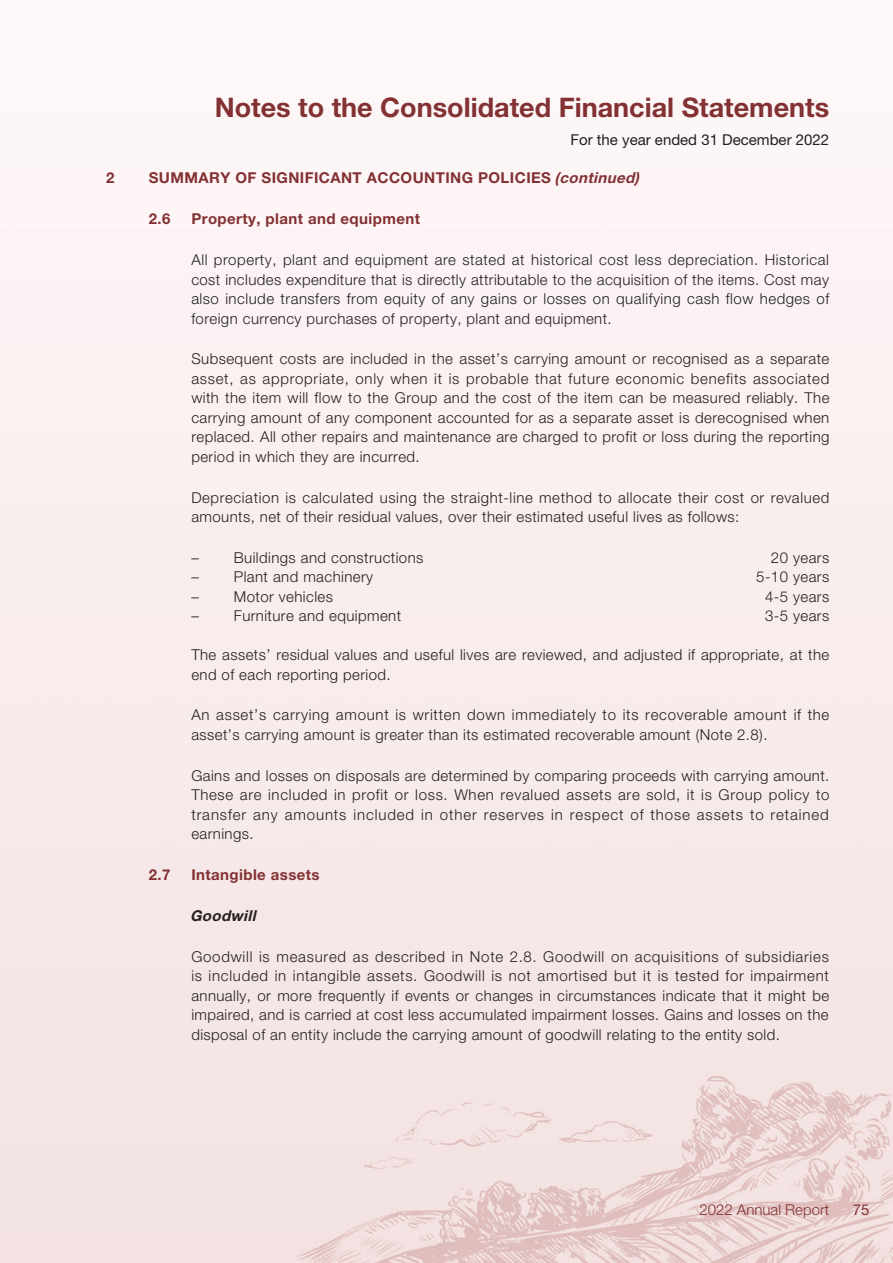
<style>
.page{position:relative;width:893px;height:1263px;background:#fff}
.page>*{position:absolute;margin:0;border:0;box-sizing:border-box;transform-origin:0 0}
.t1{font:700 27px "Helvetica Neue LT Std";color:#833133}
._00_Body_text{font:300 15px/19.5px "Helvetica Neue LT Std";letter-spacing:.03em;color:#231f20;text-align:justify}
._00_Body_text-2{font:300 15px/19.5px "Helvetica Neue LT Std";letter-spacing:.05em;color:#231f20}
._50_Table_Body{font:300 15px "Helvetica Neue LT Std";letter-spacing:.03em;color:#231f20}
._01_Heading_1{font:700 15px "Helvetica Neue LT Std";letter-spacing:.03em;color:#833133}
._02_Heading_2{font:700 15px "Helvetica Neue LT Std";letter-spacing:.03em;color:#833133}
.t2{font:15px "Helvetica Neue LT Std";color:#231f20}
.t3{font:300 15px "Helvetica Neue LT Std";color:#833133}
._03_Heading_3{font:italic 700 15px "Helvetica Neue LT Std";color:#231f20}
.t4{font:15px "Helvetica Neue LT Std";color:#833133}
.s1{font-style:italic}
</style>
<div class="page">
<img style="left:0;top:226px;width:893px;height:1037px">
<h1 class="t1" style="left:215px;top:91px;width:616px">Notes to the Consolidated Financial Statements</h1>
<p class="t2" style="left:570px;top:130px;width:260px">For the year ended 31 December 2022</p>
<p class="_01_Heading_1" style="left:106px;top:169px;width:10px">2</p>
<p class="_01_Heading_1" style="left:149px;top:169px;width:492px">SUMMARY OF SIGNIFICANT ACCOUNTING POLICIES <span class="s1">(continued)</span></p>
<p class="_02_Heading_2" style="left:149px;top:210px;width:23px">2.6</p>
<p class="_02_Heading_2" style="left:191px;top:210px;width:230px">Property, plant and equipment</p>
<p class="_00_Body_text" style="left:191px;top:250px;width:639px">All property, plant and equipment are stated at historical cost less depreciation. Historical cost includes expenditure that is directly attributable to the acquisition of the items. Cost may also include transfers from equity of any gains or losses on qualifying cash flow hedges of foreign currency purchases of property, plant and equipment.</p>
<p class="_00_Body_text" style="left:191px;top:349px;width:640px">Subsequent costs are included in the asset’s carrying amount or recognised as a separate asset, as appropriate, only when it is probable that future economic benefits associated with the item will flow to the Group and the cost of the item can be measured reliably. The carrying amount of any component accounted for as a separate asset is derecognised when replaced. All other repairs and maintenance are charged to profit or loss during the reporting period in which they are incurred.</p>
<p class="_00_Body_text" style="left:191px;top:487px;width:639px">Depreciation is calculated using the straight-line method to allocate their cost or revalued amounts, net of their residual values, over their estimated useful lives as follows:</p>
<p class="_50_Table_Body" style="left:191px;top:548px;width:9px">–</p>
<p class="_50_Table_Body" style="left:234px;top:548px;width:191px">Buildings and constructions</p>
<p class="_50_Table_Body" style="left:771px;top:548px;width:60px">20 years</p>
<p class="_50_Table_Body" style="left:191px;top:568px;width:9px">–</p>
<p class="_50_Table_Body" style="left:234px;top:568px;width:141px">Plant and machinery</p>
<p class="_50_Table_Body" style="left:756px;top:568px;width:74px">5-10 years</p>
<p class="_50_Table_Body" style="left:191px;top:587px;width:9px">–</p>
<p class="_50_Table_Body" style="left:234px;top:587px;width:101px">Motor vehicles</p>
<p class="_50_Table_Body" style="left:765px;top:587px;width:66px">4-5 years</p>
<p class="_50_Table_Body" style="left:191px;top:607px;width:9px">–</p>
<p class="_50_Table_Body" style="left:234px;top:607px;width:169px">Furniture and equipment</p>
<p class="_50_Table_Body" style="left:765px;top:607px;width:66px">3-5 years</p>
<p class="_00_Body_text" style="left:191px;top:645px;width:639px">The assets’ residual values and useful lives are reviewed, and adjusted if appropriate, at the end of each reporting period.</p>
<p class="_00_Body_text-2" style="left:191px;top:705px;width:640px">An asset’s carrying amount is written down immediately to its recoverable amount if the asset’s carrying amount is greater than its estimated recoverable amount (Note 2.8).</p>
<p class="_00_Body_text" style="left:191px;top:765px;width:640px">Gains and losses on disposals are determined by comparing proceeds with carrying amount.<br>These are included in profit or loss. When revalued assets are sold, it is Group policy to transfer any amounts included in other reserves in respect of those assets to retained earnings.</p>
<p class="_02_Heading_2" style="left:149px;top:865px;width:23px">2.7</p>
<p class="_02_Heading_2" style="left:191px;top:865px;width:130px">Intangible assets</p>
<p class="_03_Heading_3" style="left:190px;top:906px;width:71px">Goodwill</p>
<p class="_00_Body_text" style="left:191px;top:946px;width:639px">Goodwill is measured as described in Note 2.8. Goodwill on acquisitions of subsidiaries is included in intangible assets. Goodwill is not amortised but it is tested for impairment annually, or more frequently if events or changes in circumstances indicate that it might be impaired, and is carried at cost less accumulated impairment losses. Gains and losses on the disposal of an entity include the carrying amount of goodwill relating to the entity sold.</p>
<p class="t3" style="left:699px;top:1201px;width:131px">2022 Annual Report</p>
<p class="t4" style="left:853px;top:1200px;width:18px">75</p>
</div>
